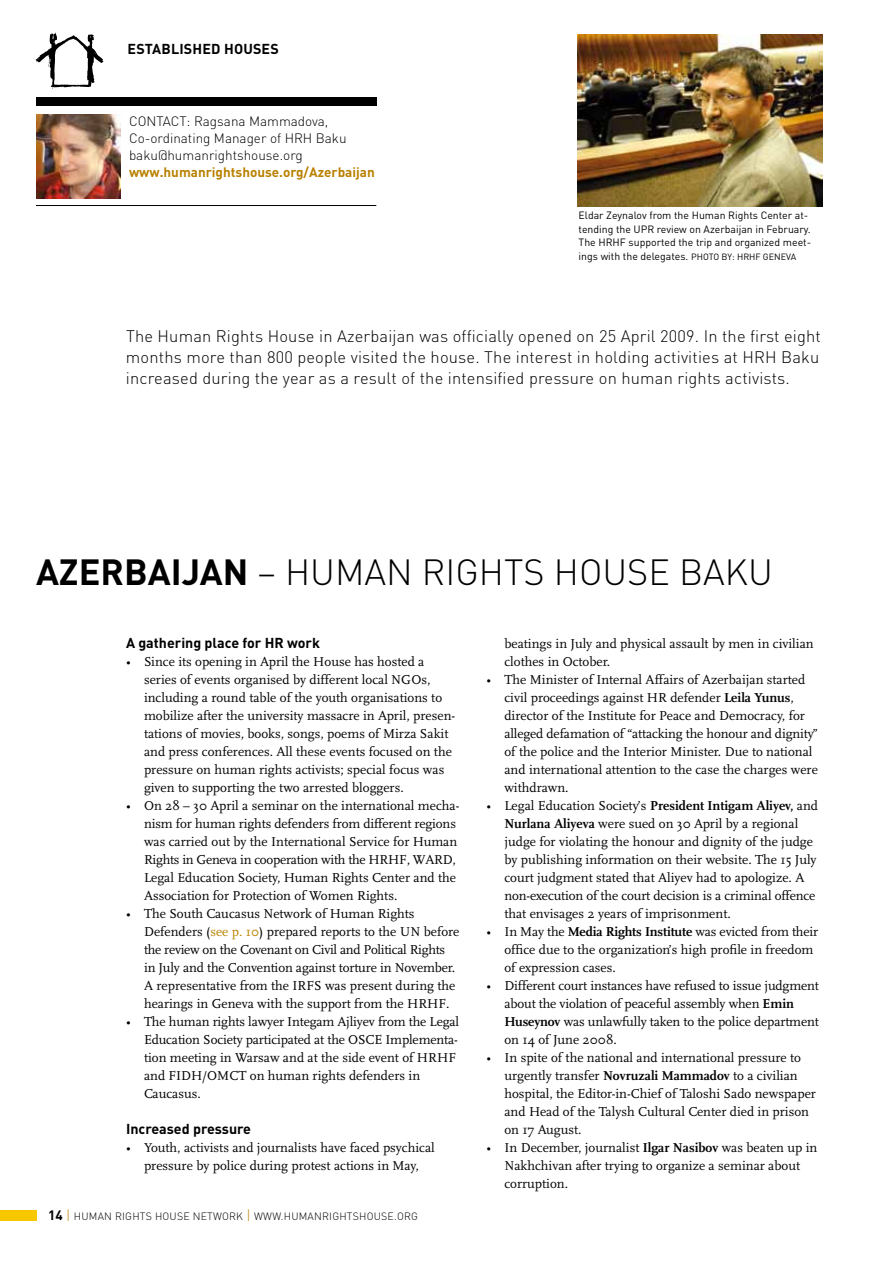
<style>
.page{position:relative;width:893px;height:1263px;background:#fff}
.page>*{position:absolute;margin:0;border:0;box-sizing:border-box;transform-origin:0 0}
.t1{font:700 36px "DIN";color:#000}
.t2{font:300 36px "DIN";color:#000}
.t3{font:300 16.5px/21px "DIN";letter-spacing:.01em;color:#000}
.t4{font:700 14.25px "DIN";color:#000}
.t5{font:13.5px/18px "Scala";color:#000}
.t6{font:300 13.5px/17.2px "DIN";color:#000}
.t7{font:700 13.5px "DIN";color:#b98100}
.t8{font:10.5px/13.5px "DIN";color:#000}
.t9{font:300 10.5px "DIN";letter-spacing:.02em;color:#000}
.t10{font:9px "DIN";color:#000}
.s1{font-size:9px}
.s2{font-weight:300}
.s3{color:#b98100}
.s4{font-weight:700;font-size:13.5px}
.s5{font-size:13.5px;color:#b98100}
.s6{font-weight:700}
</style>
<div class="page">
<div style="left:0;top:1211px;width:36px;height:10px;background:#f7c800"></div>
<svg style="left:36px;top:33px;width:67px;height:56px"></svg>
<img style="left:36px;top:114px;width:84px;height:84px">
<hr style="left:36px;top:205px;width:340px;height:1px;background:#000">
<div style="left:36px;top:98px;width:341px;height:8px;background:#000"></div>
<img style="left:578px;top:34px;width:244px;height:173px">
<p class="t4" style="left:128px;top:40px;width:52px">establish</p>
<p class="t4" style="left:202px;top:40px;width:77px">ed houses</p>
<p class="t6" style="left:129px;top:112px;width:201px">Contact: Ragsana Mammadova,<br>Co-ordinating Manager of HRH</p>
<p class="t6" style="left:316px;top:129px;width:32px">Baku</p>
<p class="t6" style="left:129px;top:146px;width:175px">baku@humanrightshouse.org</p>
<p class="t7" style="left:129px;top:164px;width:247px">www.humanrightshouse.org/Azerbaijan</p>
<p class="t8" style="left:579px;top:209px;width:234px">Eldar Zeynalov from the Human Rights Center at&shy;tending the UPR review on Azerbaijan in February.<br>The HRHF supported the trip and organized meet&shy;ings with the delegates. <span class="s1">Photo</span></p>
<p class="t10" style="left:721px;top:251px;width:54px">by: HRHF Geneva</p>
<p class="t3" style="left:126px;top:326px;width:696px">The H uman Rights H ouse in Azerbaijan was officially opened on 25 April 2009. I n the first eight months more than 800 people visited the house. The interest in holding activities at HRH</p>
<p class="t3" style="left:126px;top:347px;width:695px;text-indent:655px">Baku increased during the year as a result of the intensified pressure on human rights activists.</p>
<h1 class="t1" style="left:36px;top:548px;width:275px">AZE RBAIJAN <span class="s2">– HUMAN</span></h1>
<h1 class="t2" style="left:422px;top:549px;width:21px">RIGHTS</h1>
<h1 class="t2" style="left:554px;top:549px;width:24px">HOUSE</h1>
<h1 class="t2" style="left:679px;top:549px;width:88px">BAKU</h1>
<p class="t4" style="left:126px;top:634px;width:195px">A gathering place for HR work</p>
<p class="t5" style="left:144px;top:653px;width:313px;text-indent:-18px">• Since its opening in April the House has hosted a series of events organised by different local NGOs, including a round table of the youth organisations to mobilize after the university massacre in April, presen&shy;tations of movies, books, songs, poems of Mirza Sakit and press conferences. All these events focused on the pressure on human rights activists; special focus was given to supporting the two arrested bloggers.</p>
<p class="t5" style="left:144px;top:797px;width:317px;text-indent:-18px">• On 28 – 30 April a seminar on the international mecha&shy;nism for human rights defenders from different regions was carried out by the International Service for Human Rights in Geneva in cooperation with the HRHF, WARD, Legal Education Society, Human Rights Center and the Association for Protection of Women Rights.</p>
<p class="t5" style="left:144px;top:905px;width:317px;text-indent:-18px">• The South Caucasus Network of Human Rights Defenders (<span class="s3">see p. 10</span>) prepared reports to the UN before the review on the Covenant on Civil and Political Rights in July and the Convention against torture in November.<br>A representative from the IRFS was present during the hearings in Geneva with the support from the HRHF.</p>
<p class="t5" style="left:144px;top:1013px;width:317px;text-indent:-18px">• The human rights lawyer Integam Ajliyev from the Legal Education Society participated at the OSCE Implementa&shy;tion meeting in Warsaw and at the side event of HRHF and FIDH/OMCT on human rights defenders in Caucasus.</p>
<p class="t4" style="left:126px;top:1120px;width:127px">Increased pressure</p>
<p class="t5" style="left:126px;top:1139px;width:310px;text-align:center">• Youth, activists and journalists have faced psychical pressure by police during protest actions in May,</p>
<p class="t9" style="left:48px;top:1210px;width:371px"><span class="s4">14</span> <span class="s5">|</span> human rights house network <span class="s5">|</span> www.humanrightshouse.org</p>
<p class="t5" style="left:504px;top:635px;width:311px">beatings in July and physical assault by men in civilian clothes in October.</p>
<p class="t5" style="left:504px;top:671px;width:315px;text-indent:-18px">• The Minister of Internal Affairs of Azerbaijan started civil proceedings against HR defender <span class="s6">Leila Yunus</span>, director of the Institute for Peace and Democracy, for alleged defamation of “attacking the honour and dignity” of the police and the Interior Minister. Due to national and international attention to the case the charges were withdrawn.</p>
<p class="t5" style="left:504px;top:797px;width:315px;text-indent:-18px">• Legal Education Society’s <span class="s6">President Intigam Aliyev,</span> and <span class="s6">Nurlana Aliyeva</span> were sued on 30 April by a regional judge for violating the honour and dignity of the judge by publishing information on their website. The 15 July court judgment stated that Aliyev had to apologize. A non-execution of the court decision is a criminal offence that envisages 2 years of imprisonment.</p>
<p class="t5" style="left:504px;top:923px;width:315px;text-indent:-18px">• In May the <span class="s6">Media Rights Institute</span> was evicted from their office due to the organization’s high profile in freedom of expression cases.</p>
<p class="t5" style="left:504px;top:977px;width:316px;text-indent:-18px">• Different court instances have refused to issue judgment about the violation of peaceful assembly when <span class="s6">Emin Huseynov</span> was unlawfully taken to the police department on 14 of June 2008.</p>
<p class="t5" style="left:504px;top:1049px;width:313px;text-indent:-18px">• In spite of the national and international pressure to urgently transfer <span class="s6">Novruzali Mammadov</span> to a civilian hospital, the Editor-in-Chief of Taloshi Sado newspaper and Head of the Talysh Cultural Center died in prison on 17 August.</p>
<p class="t5" style="left:504px;top:1139px;width:314px;text-indent:-18px">• In December, journalist <span class="s6">Ilgar Nasibov</span> was beaten up in<br>Nakhchivan after trying to organize a seminar about corruption.</p>
</div>
